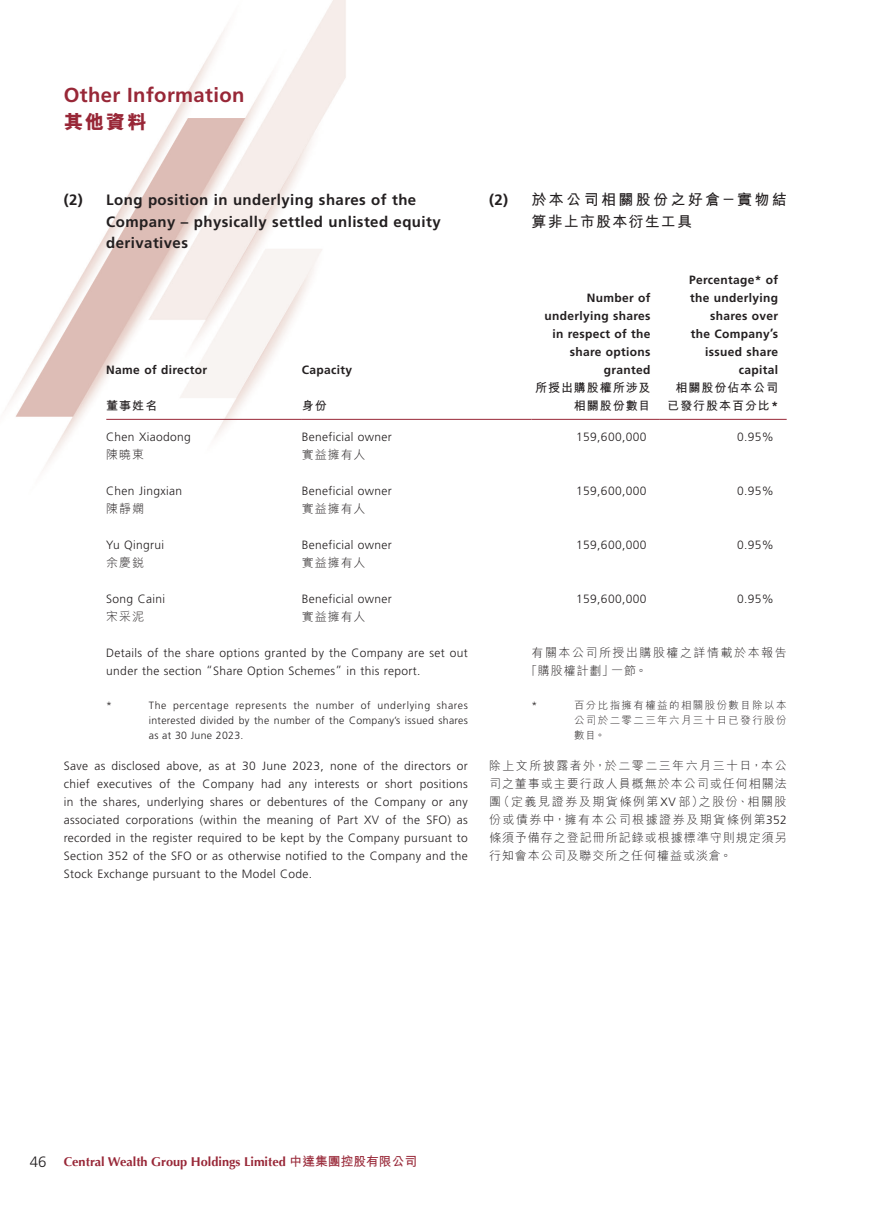
<style>
.page{position:relative;width:893px;height:1212px;background:#fff}
.page>*{position:absolute;margin:0;border:0;box-sizing:border-box;transform-origin:0 0}
.t1{font:700 20.25px "Frutiger LT Std";letter-spacing:.02em;color:#982737}
.t2{font:800 19.5px "M Hei HK";color:#982737}
.t3{font:700 15px/21.8px "Frutiger LT Std";letter-spacing:.03em;color:#231f20}
.t4{font:700 15px/21.8px "M Hei HK";letter-spacing:.16em;color:#231f20}
.t5{font:700 12.75px "Optima";color:#982737}
.t6{font:300 12px/18px "Frutiger LT Std";letter-spacing:.03em;color:#231f20}
.t7{font:300 12px/18px "M Hei HK";letter-spacing:.08em;color:#231f20;text-align:justify}
.t8{font:700 12px/18px "Frutiger LT Std";letter-spacing:.03em;color:#231f20;text-align:right}
.t9{font:700 12px/18px "M Hei HK";letter-spacing:.08em;color:#231f20;text-align:right}
.t10{font:300 12px/18px "M Hei HK";letter-spacing:.125em;color:#231f20}
.t11{font:300 10.5px/15px "Frutiger LT Std";letter-spacing:.03em;color:#231f20;text-align:justify}
.t12{font:300 10.5px/15px "M Hei HK";letter-spacing:.13em;color:#231f20;text-align:justify}
.s1{font-family:"Frutiger LT Std"}
.s2{font-family:"Frutiger LT Std";font-weight:300;font-size:15px;color:#231f20}
.s3{font-family:"M Hei HK"}
</style>
<div class="page">
<img style="left:5px;top:0;width:782px;height:471px">
<hr style="left:106px;top:419px;width:196px;height:1px;background:#982737">
<hr style="left:302px;top:419px;width:229px;height:1px;background:#982737">
<hr style="left:531px;top:419px;width:128px;height:1px;background:#982737">
<hr style="left:659px;top:419px;width:128px;height:1px;background:#982737">
<h1 class="t1" style="left:64px;top:83px;width:182px">Other Information</h1>
<h2 class="t2" style="left:64px;top:112px;width:84px">其他資料</h2>
<p class="t3" style="left:106px;top:189px;width:336px;text-indent:-43px">(2) Long position in underlying shares of the<br>Company – physically settled unlisted equity derivatives</p>
<p class="t8" style="left:106px;top:361px;width:102px">Name of director</p>
<p class="t8" style="left:302px;top:361px;width:52px">Capacity</p>
<p class="t9" style="left:106px;top:395px;width:52px">董事姓名</p>
<p class="t9" style="left:302px;top:395px;width:26px">身份</p>
<p class="t4" style="left:532px;top:187px;width:257px;text-indent:-43px"><span class="s1">(2)</span> 於本公司相關股份之好倉－實物結算非上市股本衍生工具</p>
<p class="t8" style="left:544px;top:289px;width:108px">Number of underlying shares in respect of the share options granted</p>
<p class="t8" style="left:689px;top:271px;width:91px">Percentage* of the underlying shares over the Company’s issued share capital</p>
<p class="t9" style="left:535px;top:377px;width:117px">所授出購股權所涉及相關股份數目</p>
<p class="t9" style="left:667px;top:377px;width:112px">相關股份佔本公司已發行股本百分比<span class="s1">*</span></p>
<p class="t6" style="left:106px;top:428px;width:86px">Chen Xiaodong</p>
<p class="t6" style="left:302px;top:428px;width:92px">Beneficial owner</p>
<p class="t6" style="left:576px;top:428px;width:72px">159,600,000</p>
<p class="t6" style="left:737px;top:428px;width:38px">0.95%</p>
<p class="t7" style="left:106px;top:445px;width:39px">陳曉東</p>
<p class="t7" style="left:302px;top:445px;width:65px">實益擁有人</p>
<p class="t6" style="left:106px;top:482px;width:77px">Chen Jingxian</p>
<p class="t6" style="left:302px;top:482px;width:92px">Beneficial owner</p>
<p class="t6" style="left:576px;top:482px;width:72px">159,600,000</p>
<p class="t6" style="left:737px;top:482px;width:38px">0.95%</p>
<p class="t7" style="left:106px;top:499px;width:39px">陳靜嫻</p>
<p class="t7" style="left:302px;top:499px;width:65px">實益擁有人</p>
<p class="t6" style="left:106px;top:536px;width:59px">Yu Qingrui</p>
<p class="t6" style="left:302px;top:536px;width:92px">Beneficial owner</p>
<p class="t6" style="left:576px;top:536px;width:72px">159,600,000</p>
<p class="t6" style="left:737px;top:536px;width:38px">0.95%</p>
<p class="t7" style="left:106px;top:553px;width:39px">余慶銳</p>
<p class="t7" style="left:302px;top:553px;width:65px">實益擁有人</p>
<p class="t6" style="left:106px;top:590px;width:60px">Song Caini</p>
<p class="t6" style="left:302px;top:590px;width:92px">Beneficial owner</p>
<p class="t6" style="left:576px;top:590px;width:72px">159,600,000</p>
<p class="t6" style="left:737px;top:590px;width:38px">0.95%</p>
<p class="t7" style="left:106px;top:607px;width:39px">宋采泥</p>
<p class="t7" style="left:302px;top:607px;width:65px">實益擁有人</p>
<p class="t6" style="left:106px;top:644px;width:363px">Details of the share options granted by the Company are set out under the section “Share Option Schemes” in this report.</p>
<p class="t11" style="left:106px;top:698px;width:7px">*</p>
<p class="t11" style="left:149px;top:698px;width:320px">The percentage represents the number of underlying shares interested divided by the number of the Company’s issued shares as at 30 June 2023.</p>
<p class="t6" style="left:64px;top:757px;width:406px;text-align:justify">Save as disclosed above, as at 30 June 2023, none of the directors or chief executives of the Company had any interests or short positions in the shares, underlying shares or debentures of the Company or any associated corporations (within the meaning of Part XV of the SFO) as recorded in the register required to be kept by the Company pursuant to Section 352 of the SFO or as otherwise notified to the Company and the Stock Exchange pursuant to the Model Code.</p>
<p class="t10" style="left:525px;top:643px;width:263px;text-indent:6px">有關本公司所授出購股權之詳情載於本報告「購股權計劃」一節。</p>
<p class="t11" style="left:531px;top:698px;width:7px">*</p>
<p class="t12" style="left:574px;top:698px;width:214px">百分比指擁有權益的相關股份數目除以本公司於二零二三年六月三十日已發行股份數目。</p>
<p class="t7" style="left:489px;top:756px;width:299px">除上文所披露者外，於二零二三年六月三十日，本公司之董事或主要行政人員概無於本公司或任何相關法團（定義見證券及期貨條例第<span class="s1">XV</span>部）之股份、相關股份或債券中，擁有本公司根據證券及期貨條例第<span class="s1">352</span>條須予備存之登記冊所記錄或根據標準守則規定須另行知會本公司及聯交所之任何權益或淡倉。</p>
<p class="t5" style="left:30px;top:1154px;width:389px"><span class="s2">46</span> Central Wealth Group Holdings Limited <span class="s3">中達集團控股有限公司</span></p>
</div>
